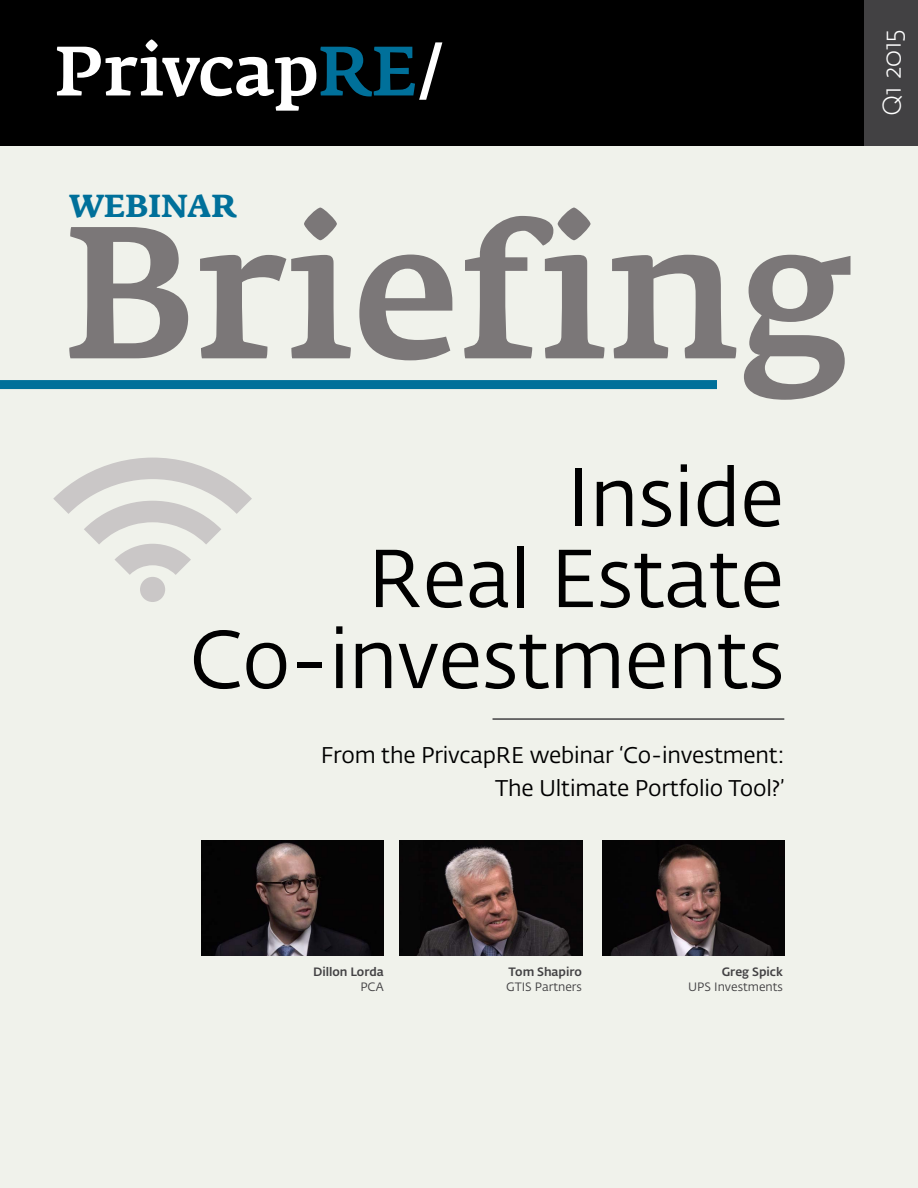
<style>
.page{position:relative;width:918px;height:1188px;background:#fff}
.page>*{position:absolute;margin:0;border:0;box-sizing:border-box;transform-origin:0 0}
.t1{font:81px/81px "Fedra Sans Alt Pro";letter-spacing:-.005em;color:#000;text-align:right}
.t2{font:500 69px "Fedra Serif A Std";color:#fff}
.t3{font:700 31.5px "Fedra Serif A Std";color:#00709a}
.t4{font:300 25.5px "Fedra Sans Alt Pro";color:#fff}
.t5{font:22.5px/33px "Fedra Sans Alt Pro";letter-spacing:-.01em;color:#000;text-align:right}
.t6{font:500 12px "Fedra Sans Alt Pro";color:#424143}
.t7{font:12px "Fedra Sans Alt Pro";color:#424143}
.s1{color:#00709a}
.s2{font-weight:700}
</style>
<div class="page">
<div style="left:0;top:146px;width:918px;height:1042px;background:#f0f2eb"></div>
<svg style="left:69px;top:208px;width:781px;height:192px;background:#c9c9c5"></svg>
<div style="left:0;top:380px;width:717px;height:9px;background:#00709a"></div>
<svg style="left:53px;top:458px;width:199px;height:144px;background:#e3e4df"></svg>
<hr style="left:493px;top:718px;width:291px;height:2px;background:#424143">
<img style="left:602px;top:841px;width:182px;height:114px">
<img style="left:399px;top:841px;width:184px;height:114px">
<img style="left:202px;top:841px;width:182px;height:114px">
<div style="left:0;top:0;width:918px;height:146px;background:#000"></div>
<div style="left:864px;top:0;width:54px;height:146px;background:#424143"></div>
<p class="t4" style="left:875px;top:40px;width:16px;rotate:-90deg">4</p>
<h2 class="t2" style="left:54px;top:25px;width:389px">Privcap<span class="s1">RE</span><span class="s2">/</span></h2>
<p class="t4" style="left:875px;top:116px;width:89px;rotate:-90deg">Q1 2015</p>
<p class="t4" style="left:875px;top:120px;width:37px;rotate:-90deg">Q4</p>
<h3 class="t3" style="left:69px;top:184px;width:169px">WEBINAR</h3>
<h1 class="t1" style="left:189px;top:455px;width:597px">Inside<br>Real Estate<br>Co-investments</h1>
<p class="t5" style="left:321px;top:738px;width:465px">From the PrivcapRE webinar ‘Co-investment:<br>The Ultimate Portfolio Tool?’</p>
<p class="t6" style="left:313px;top:963px;width:72px">Dillon Lorda</p>
<p class="t7" style="left:360px;top:978px;width:25px">PCA</p>
<p class="t6" style="left:509px;top:963px;width:75px">Tom Shapiro</p>
<p class="t7" style="left:506px;top:978px;width:77px">GTIS Partners</p>
<p class="t6" style="left:722px;top:963px;width:63px">Greg Spick</p>
<p class="t7" style="left:688px;top:978px;width:96px">UPS Investments</p>
</div>
